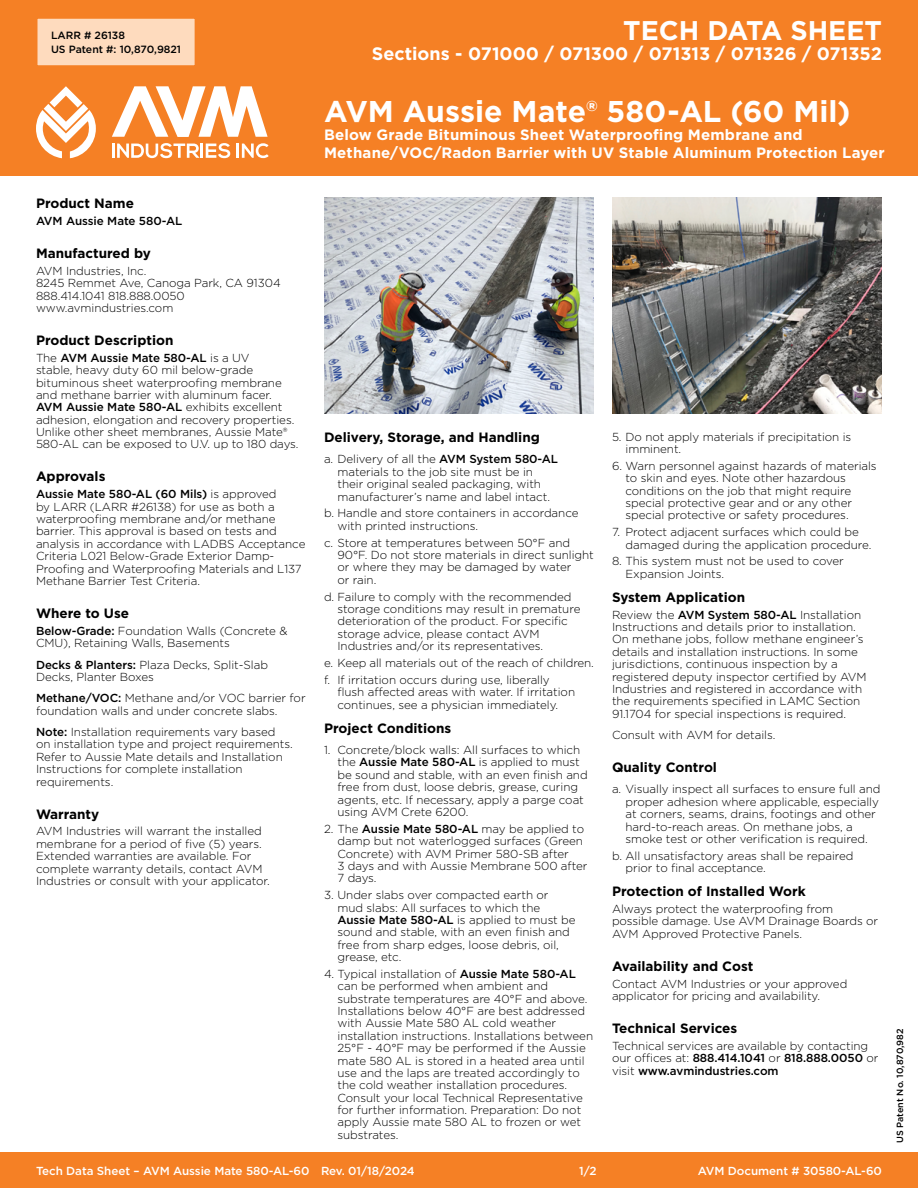
<style>
.page{position:relative;width:918px;height:1188px;background:#fff}
.page>*{position:absolute;margin:0;border:0;box-sizing:border-box;transform-origin:0 0}
.t1{font:700 30px "Gotham";color:#fff}
.t2{font:700 27px "Gotham";color:#fff}
.t3{font:700 18px "Gotham";color:#fff}
.t4{font:700 15px/18px "Gotham";letter-spacing:.01em;color:#fff}
.Section{font:700 13.5px "Gotham";color:#000}
.Text{font:300 11.7px/12.3px "Gotham";letter-spacing:-.005em;color:#000}
.Text_bold_to_colon{font:300 11.7px/12.3px "Gotham";letter-spacing:-.005em;color:#000}
.t5{font:500 11.7px "Gotham";letter-spacing:-.005em;color:#fff}
.Text-2{font:500 11.7px "Gotham";letter-spacing:-.005em;color:#000}
.t6{font:500 10.5px "Gotham";color:#000}
.t7{font:500 9px "Gotham";color:#000}
.s1{font-weight:500}
</style>
<div class="page">
<div style="left:0;top:1152px;width:918px;height:36px;background:#f58025"></div>
<div style="left:0;top:0;width:918px;height:176px;background:#f58025"></div>
<svg style="left:36px;top:86px;width:60px;height:72px"></svg>
<svg style="left:242px;top:143px;width:27px;height:15px"></svg>
<hr style="left:236px;top:144px;width:3px;height:14px;background:#fff">
<svg style="left:112px;top:143px;width:118px;height:15px"></svg>
<svg style="left:112px;top:86px;width:156px;height:51px"></svg>
<img style="left:612px;top:197px;width:270px;height:216px">
<img style="left:324px;top:197px;width:270px;height:216px">
<div style="left:37px;top:18px;width:158px;height:48px;background:#fedbbe"></div>
<div style="left:36px;top:17px;width:160px;height:50px;border:2px solid #f58025"></div>
<p class="t6" style="left:51px;top:29px;width:76px">LARR # 26138</p>
<p class="t6" style="left:51px;top:42px;width:132px">US Patent #: 10,870,9821</p>
<p class="t2" style="left:623px;top:13px;width:260px">TECH DATA SHEET</p>
<p class="t3" style="left:372px;top:42px;width:512px">Sections - 071000 / 071300 / 071313 / 071326 / 071352</p>
<p class="t1" style="left:324px;top:92px;width:528px">AVM Aussie Mate® 580-AL (60 Mil)</p>
<p class="t4" style="left:324px;top:126px;width:562px">Below Grade Bituminous Sheet Waterproofing Membrane and<br>Methane/VOC/Radon Barrier with UV Stable Aluminum Protection Layer</p>
<p class="Section" style="left:36px;top:194px;width:100px">Product Name</p>
<p class="Text-2" style="left:36px;top:213px;width:148px">AVM Aussie Mate 580-AL</p>
<p class="Section" style="left:36px;top:244px;width:116px">Manufactured by</p>
<p class="Text" style="left:36px;top:264px;width:246px">AVM Industries, Inc.<br>8245 Remmet Ave, Canoga Park, CA 91304<br>888.414.1041 818.888.0050 www.avmindustries.com</p>
<p class="Section" style="left:36px;top:331px;width:139px">Product Description</p>
<p class="Text" style="left:36px;top:351px;width:264px">The <span class="s1">AVM Aussie Mate 580-AL</span> is a UV<br>stable, heavy duty 60 mil below-grade bituminous sheet waterproofing membrane and methane barrier with aluminum facer.<br><span class="s1">AVM Aussie Mate 580-AL</span> exhibits excellent adhesion, elongation and recovery properties.<br>Unlike other sheet membranes, Aussie Mate® 580-AL can be exposed to U.V. up to 180 days.</p>
<p class="Section" style="left:36px;top:468px;width:71px">Approvals</p>
<p class="Text" style="left:36px;top:488px;width:271px"><span class="s1">Aussie Mate 580-AL (60 Mils)</span> is approved<br>by LARR (LARR #26138) for use as both a waterproofing membrane and/or methane barrier. This approval is based on tests and analysis in accordance with LADBS Acceptance Criteria L021 Below-Grade Exterior Damp-Proofing and Waterproofing Materials and L137<br>Methane Barrier Test Criteria.</p>
<p class="Section" style="left:36px;top:604px;width:95px">Where to Use</p>
<p class="Text_bold_to_colon" style="left:36px;top:624px;width:253px"><span class="s1">Below-Grade:</span> Foundation Walls (Concrete &amp;<br>CMU), Retaining Walls, Basements</p>
<p class="Text_bold_to_colon" style="left:36px;top:658px;width:234px"><span class="s1">Decks &amp; Planters:</span> Plaza Decks, Split-Slab<br>Decks, Planter Boxes</p>
<p class="Text_bold_to_colon" style="left:36px;top:692px;width:271px"><span class="s1">Methane/VOC:</span> Methane and/or VOC barrier for foundation walls and under concrete slabs.</p>
<p class="Text_bold_to_colon" style="left:36px;top:725px;width:258px"><span class="s1">Note:</span> Installation requirements vary based on installation type and project requirements.<br>Refer to Aussie Mate details and Installation Instructions for complete installation requirements.</p>
<p class="Section" style="left:36px;top:805px;width:65px">Warranty</p>
<p class="Text" style="left:36px;top:825px;width:235px">AVM Industries will warrant the installed membrane for a period of five (5) years.<br>Extended warranties are available. For complete warranty details, contact AVM Industries or consult with your applicator.</p>
<p class="Section" style="left:324px;top:428px;width:217px">Delivery, Storage, and Handling</p>
<p class="Text" style="left:338px;top:453px;width:222px;text-indent:-14px">a. Delivery of all the <span class="s1">AVM System 580-AL </span>materials to the job site must be in their original sealed packaging, with manufacturer’s name and label intact.</p>
<p class="Text" style="left:338px;top:507px;width:243px;text-indent:-14px">b. Handle and store containers in accordance with printed instructions.</p>
<p class="Text" style="left:338px;top:536px;width:258px;text-indent:-14px">c. Store at temperatures between 50°F and 90°F. Do not store materials in direct sunlight or where they may be damaged by water<br>or rain.</p>
<p class="Text" style="left:338px;top:590px;width:244px;text-indent:-14px">d. Failure to comply with the recommended storage conditions may result in premature deterioration of the product. For specific storage advice, please contact AVM Industries and/or its representatives.</p>
<p class="Text" style="left:324px;top:656px;width:271px">e. Keep all materials out of the reach of children.</p>
<p class="Text" style="left:338px;top:673px;width:239px;text-indent:-14px">f. If irritation occurs during use, liberally flush affected areas with water. If irritation continues, see a physician immediately.</p>
<p class="Section" style="left:324px;top:719px;width:129px">Project Conditions</p>
<p class="Text" style="left:338px;top:743px;width:252px;text-indent:-14px">1. Concrete/block walls: All surfaces to which the <span class="s1">Aussie Mate 580-AL</span> is applied to must be sound and stable, with an even finish and free from dust, loose debris, grease, curing agents, etc. If necessary, apply a parge coat using AVM Crete 6200.</p>
<p class="Text" style="left:338px;top:822px;width:252px;text-indent:-14px">2. The <span class="s1">Aussie Mate 580-AL</span> may be applied to damp but not waterlogged surfaces (Green Concrete) with AVM Primer 580-SB after<br>3 days and with Aussie Membrane 500 after 7 days.</p>
<p class="Text" style="left:338px;top:889px;width:240px;text-indent:-14px">3. Under slabs over compacted earth or mud slabs: All surfaces to which the <span class="s1">Aussie Mate 580-AL</span> is applied to must be sound and stable, with an even finish and free from sharp edges, loose debris, oil, grease, etc.</p>
<p class="Text" style="left:338px;top:967px;width:257px;text-indent:-14px">4. Typical installation of <span class="s1">Aussie Mate 580-AL </span>can be performed when ambient and substrate temperatures are 40°F and above.<br>Installations below 40°F are best addressed with Aussie Mate 580 AL cold weather installation instructions. Installations between 25°F - 40°F may be performed if the Aussie mate 580 AL is stored in a heated area until use and the laps are treated accordingly to the cold weather installation procedures.<br>Consult your local Technical Representative for further information. Preparation: Do not apply Aussie mate 580 AL to frozen or wet substrates.</p>
<p class="Text" style="left:626px;top:430px;width:227px;text-indent:-14px">5. Do not apply materials if precipitation is imminent.</p>
<p class="Text" style="left:626px;top:459px;width:253px;text-indent:-14px">6. Warn personnel against hazards of materials to skin and eyes. Note other hazardous conditions on the job that might require special protective gear and or any other special protective or safety procedures.</p>
<p class="Text" style="left:626px;top:526px;width:247px;text-indent:-14px">7. Protect adjacent surfaces which could be damaged during the application procedure.</p>
<p class="Text" style="left:626px;top:555px;width:220px;text-indent:-14px">8. This system must not be used to cover<br>Expansion Joints.</p>
<p class="Section" style="left:612px;top:588px;width:135px">System Application</p>
<p class="Text" style="left:612px;top:608px;width:256px">Review the <span class="s1">AVM System 580-AL</span> Installation Instructions and details prior to installation.<br>On methane jobs, follow methane engineer’s details and installation instructions. In some jurisdictions, continuous inspection by a registered deputy inspector certified by AVM Industries and registered in accordance with the requirements specified in LAMC Section 91.1704 for special inspections is required.</p>
<p class="Text" style="left:612px;top:728px;width:165px">Consult with AVM for details.</p>
<p class="Section" style="left:612px;top:758px;width:107px">Quality Control</p>
<p class="Text" style="left:626px;top:783px;width:257px;text-indent:-14px">a. Visually inspect all surfaces to ensure full and proper adhesion where applicable, especially at corners, seams, drains, footings and other hard-to-reach areas. On methane jobs, a smoke test or other verification is required.</p>
<p class="Text" style="left:626px;top:849px;width:230px;text-indent:-14px">b. All unsatisfactory areas shall be repaired prior to final acceptance.</p>
<p class="Section" style="left:612px;top:882px;width:195px">Protection of Installed Work</p>
<p class="Text" style="left:612px;top:902px;width:268px">Always protect the waterproofing from possible damage. Use AVM Drainage Boards or<br>AVM Approved Protective Panels.</p>
<p class="Section" style="left:612px;top:957px;width:143px">Availability and Cost</p>
<p class="Text" style="left:612px;top:977px;width:237px">Contact AVM Industries or your approved applicator for pricing and availability.</p>
<p class="Section" style="left:612px;top:1019px;width:127px">Technical Services</p>
<p class="Text" style="left:612px;top:1039px;width:268px">Technical services are available by contacting our offices at: <span class="s1">888.414.1041</span> or <span class="s1">818.888.0050</span> or visit <span class="s1">www.avmindustries.com</span></p>
<p class="t5" style="left:36px;top:1163px;width:380px">Tech Data Sheet – AVM Aussie Mate 580-AL-60 Rev. 01/18/2024</p>
<p class="t5" style="left:579px;top:1163px;width:19px">1/2</p>
<p class="t5" style="left:698px;top:1163px;width:186px">AVM Document # 30580-AL-60</p>
<p class="t7" style="left:894px;top:1143px;width:116px;rotate:-90deg">US Patent No. 10,870,982</p>
</div>
